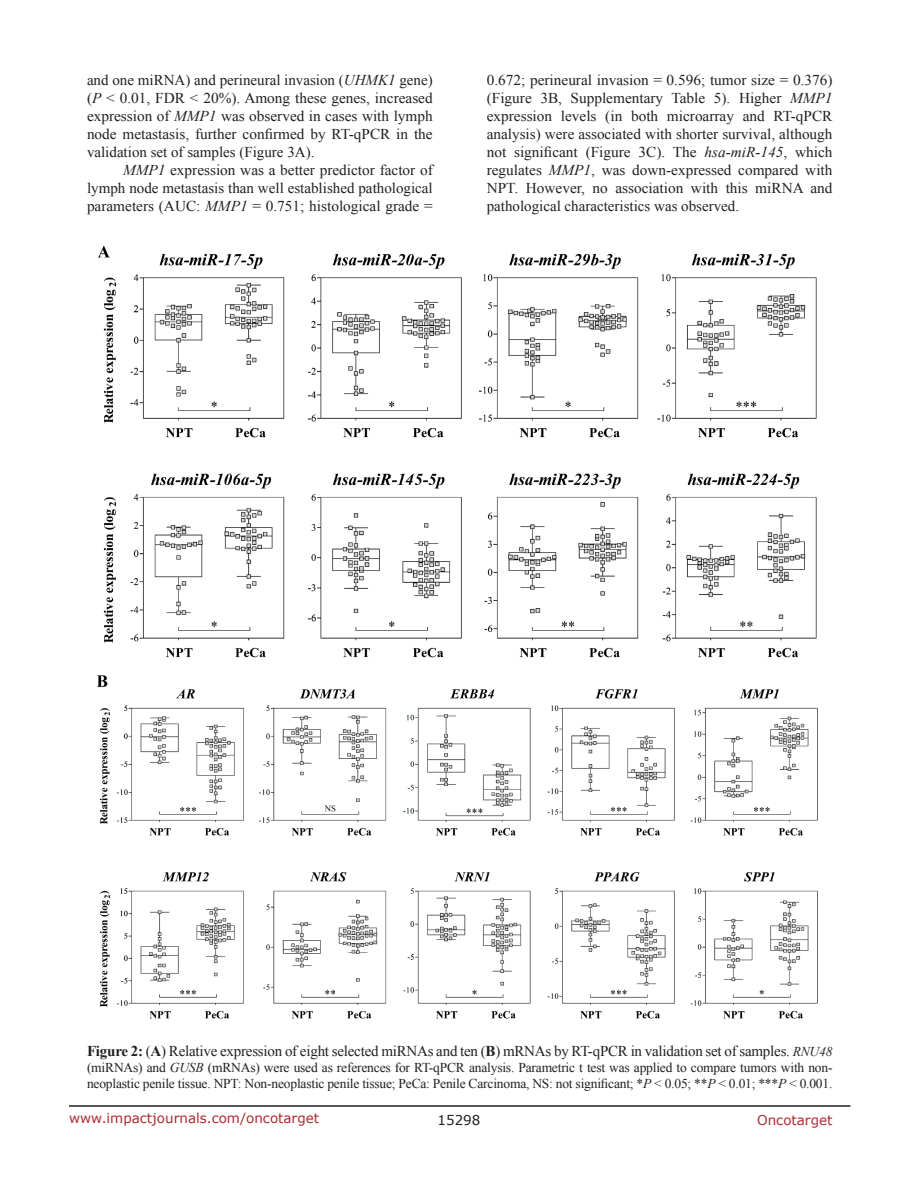
<style>
.page{position:relative;width:918px;height:1188px;background:#fff}
.page>*{position:absolute;margin:0;border:0;box-sizing:border-box;transform-origin:0 0}
.BodyText{font:15px/18px "Times New Roman";color:#231f20;text-align:justify}
.FigureText{font:15px "Times New Roman";letter-spacing:-.015em;color:#231f20}
.FigureText-2{font:13.5px/16.2px "Times New Roman";letter-spacing:-.015em;color:#231f20}
.t1{font:13.5px "Verdana";color:#ac2b31}
.t2{font:13.5px "Verdana";color:#231f20}
.s1{font-style:italic}
.s2{font-weight:700}
.s3{font-style:italic;font-size:13.5px}
</style>
<div class="page">
<hr style="left:69px;top:1105px;width:781px;height:2px;background:#231f20">
<img style="left:96px;top:245px;width:722px;height:774px">
<p class="BodyText" style="left:87px;top:71px;width:347px">and one miRNA) and perineural invasion (<span class="s1">UHMK1</span> gene) (<span class="s1">P</span> &lt; 0.01, FDR &lt; 20%). Among these genes, increased expression of <span class="s1">MMP1</span> was observed in cases with lymph node metastasis, further confirmed by RT-qPCR in the validation set of samples (Figure 3A).</p>
<p class="BodyText" style="left:87px;top:161px;width:347px;text-indent:36px"><span class="s1">MMP1</span> expression was a better predictor factor of lymph node metastasis than well established pathological parameters (AUC: <span class="s1">MMP1</span> = 0.751; histological grade =</p>
<p class="BodyText" style="left:487px;top:71px;width:347px">0.672; perineural invasion = 0.596; tumor size = 0.376) (Figure 3B, Supplementary Table 5). Higher <span class="s1">MMP1 </span>expression levels (in both microarray and RT-qPCR analysis) were associated with shorter survival, although not significant (Figure 3C). The <span class="s1">hsa-miR-145</span>, which regulates <span class="s1">MMP1</span>, was down-expressed compared with NPT. However, no association with this miRNA and pathological characteristics was observed.</p>
<p class="FigureText" style="left:87px;top:1041px;width:747px"><span class="s2">Figure 2:</span> (<span class="s2">A</span>) Relative expression of eight selected miRNAs and ten (<span class="s2">B</span>) mRNAs by RT-qPCR in validation set of samples. <span class="s3">RNU48</span></p>
<p class="FigureText-2" style="left:87px;top:1059px;width:747px">(miRNAs) and <span class="s1">GUSB</span> (mRNAs) were used as references for RT-qPCR analysis. Parametric t test was applied to compare tumors with non&shy;neoplastic penile tissue. NPT: Non-neoplastic penile tissue; PeCa: Penile Carcinoma, NS: not significant; *<span class="s1">P</span> &lt; 0.05; **<span class="s1">P</span> &lt; 0.01; ***<span class="s1">P</span> &lt; 0.001.</p>
<p class="t1" style="left:69px;top:1109px;width:252px">www.impactjournals.com/oncotarget</p>
<p class="t2" style="left:438px;top:1111px;width:44px">15298</p>
<p class="t1" style="left:757px;top:1111px;width:77px">Oncotarget</p>
</div>
